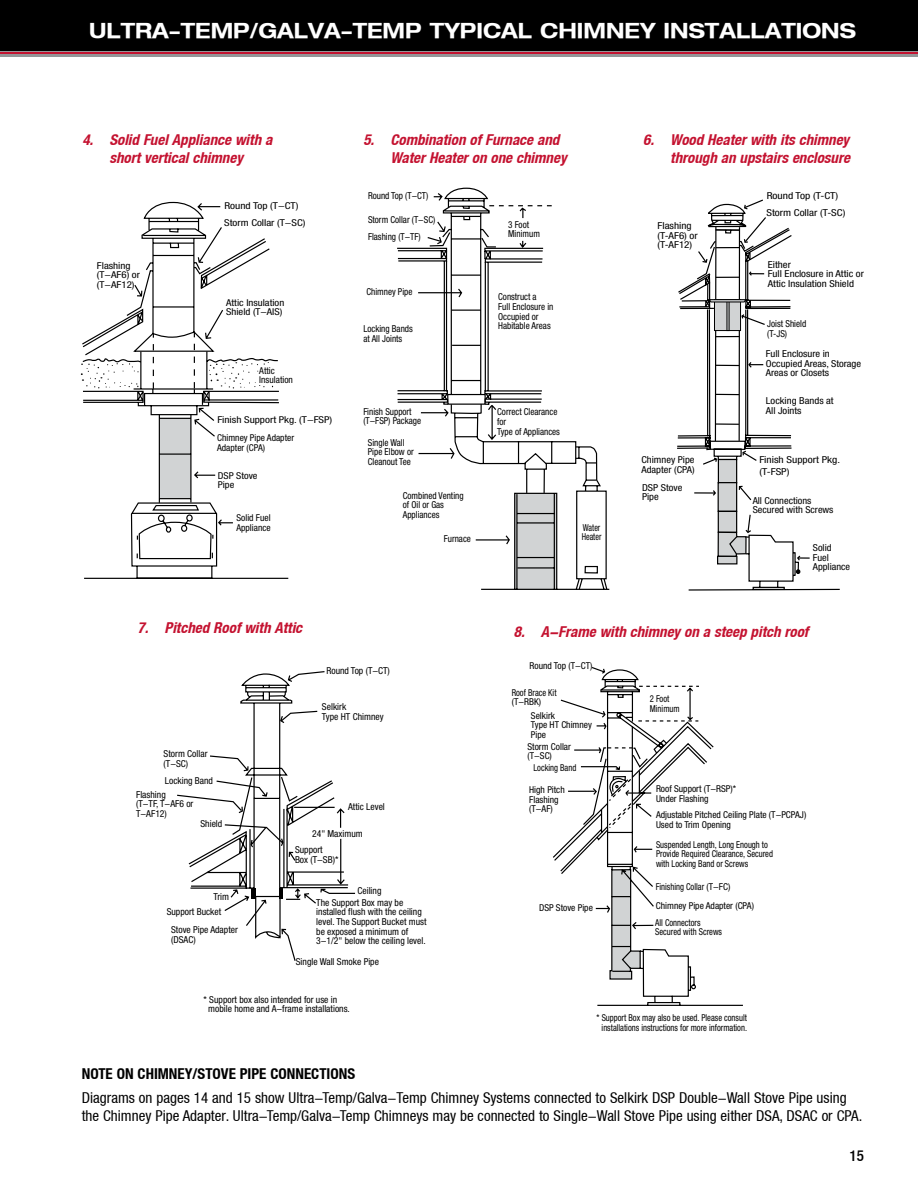
<style>
.page{position:relative;width:918px;height:1188px;background:#fff}
.page>*{position:absolute;margin:0;border:0;box-sizing:border-box;transform-origin:0 0}
.t1{font:700 expanded 21px "Helvetica Neue LT";color:#fff;scale:.95 1}
.t2{font:condensed 15px/18px "Helvetica Neue LT";color:#000}
.t3{font:italic 700 condensed 15px/18px "Helvetica Neue LT";color:#c41230;text-align:right}
.t4{font:700 condensed 15px "Helvetica Neue LT";color:#000}
.t5{font:500 condensed 15px "Helvetica Neue LT";color:#000}
.t6{font:condensed 9.6px/9.6px "Helvetica Neue LT";color:#000}
.t7{font:condensed 9.6px/9.6px "Helvetica Neue LT";color:#000;scale:.95 1}
.t8{font:condensed 9.6px/9.6px "Helvetica Neue";color:#000;scale:1.1 1}
.t9{font:condensed 9.6px/9.6px "Helvetica Neue";color:#000;scale:1.13 1}
.t10{font:condensed 9.6px/17.2px "Helvetica Neue";color:#000;scale:1.18 1}
.t11{font:condensed 9.6px/9.6px "Helvetica Neue";color:#000;scale:1.08 1}
.t12{font:condensed 9.6px/9.6px "Helvetica Neue";color:#000;scale:1.15 1}
.t13{font:condensed 9.6px/11.6px "Helvetica Neue";color:#000;scale:1.17 1}
.t14{font:condensed 9.6px/9.6px "Helvetica Neue";color:#000;scale:1.11 1}
.t15{font:condensed 9.6px/9.6px "Helvetica Neue";color:#000;scale:1.07 1}
.t16{font:condensed 9.6px/9.6px "Helvetica Neue";color:#000;scale:.96 1}
.t17{font:condensed 9.6px/9.6px "Helvetica Neue LT";color:#000;scale:.85 1}
.t18{font:condensed 9.45px/9.4px "Helvetica Neue LT";color:#000}
.t19{font:condensed 9.45px/9.4px "Helvetica Neue LT";color:#000;scale:.9 1}
.t20{font:condensed 9.45px/17.1px "Helvetica Neue LT";color:#000;scale:1.18 1}
.t21{font:condensed 9.45px/9.4px "Helvetica Neue LT";color:#000;scale:1.13 1}
.t22{font:condensed 9.45px/9.4px "Helvetica Neue LT";color:#000;scale:1.15 1}
.t23{font:condensed 9.45px "Helvetica Neue LT";color:#000;scale:1.17 1}
.t24{font:condensed 9.45px/9.4px "Helvetica Neue LT";color:#000;scale:1.1 1}
</style>
<div class="page">
<div style="left:0;top:0;width:918px;height:54px;background:#000"></div>
<div style="left:0;top:51px;width:918px;height:6px;background:#c41230"></div>
<hr style="left:0;top:51px;width:918px;height:1px;background:#939598">
<hr style="left:0;top:54px;width:918px;height:3px;background:#939598">
<svg style="left:397px;top:247px;width:20px;height:156px"></svg>
<svg style="left:417px;top:192px;width:192px;height:398px"></svg>
<svg style="left:84px;top:416px;width:205px;height:163px"></svg>
<svg style="left:81px;top:202px;width:198px;height:214px"></svg>
<svg style="left:677px;top:199px;width:163px;height:392px"></svg>
<svg style="left:553px;top:699px;width:38px;height:175px"></svg>
<svg style="left:591px;top:667px;width:152px;height:339px"></svg>
<svg style="left:177px;top:671px;width:179px;height:290px"></svg>
<h1 class="t1" style="left:89px;top:17px;width:809px">ULTRA-TEMP/GALVA-TEMP TYPICAL CHIMNEY INSTALLATIONS</h1>
<h2 class="t3" style="left:82px;top:131px;width:191px;text-align:center">4. Solid Fuel Appliance with a short vertical chimney</h2>
<p class="t22" style="left:97px;top:261px;width:39px">Flashing (T-AF6) or (T-AF12)</p>
<p class="t20" style="left:224px;top:197px;width:70px">Round Top (T-CT)<br>Storm Collar (T-SC)</p>
<p class="t21" style="left:226px;top:298px;width:53px">Attic Insulation<br>Shield (T-AIS)</p>
<p class="t18" style="left:259px;top:365px;width:35px">Attic<br>Insulation</p>
<p class="t23" style="left:217px;top:414px;width:100px">Finish Support Pkg. (T-FSP)</p>
<p class="t18" style="left:217px;top:433px;width:78px">Chimney Pipe Adapter<br>Adapter (CPA)</p>
<p class="t24" style="left:218px;top:471px;width:38px">DSP Stove<br>Pipe</p>
<p class="t18" style="left:236px;top:513px;width:36px">Solid Fuel<br>Appliance</p>
<h2 class="t3" style="left:390px;top:130px;width:178px;text-align:left;text-indent:-27px">5. Combination of Furnace and<br>Water Heater on one chimney</h2>
<p class="t7" style="left:368px;top:191px;width:65px">Round Top (T-CT)</p>
<p class="t7" style="left:368px;top:211px;width:72px;line-height:17px">Storm Collar (T-SC)<br>Flashing (T-TF)</p>
<p class="t7" style="left:366px;top:287px;width:50px">Chimney Pipe</p>
<p class="t7" style="left:363px;top:324px;width:54px">Locking Bands at All Joints</p>
<p class="t7" style="left:508px;top:219px;width:35px">3 Foot<br>Minimum</p>
<p class="t7" style="left:498px;top:292px;width:60px">Construct a<br>Full Enclosure in<br>Occupied or<br>Habitable Areas</p>
<p class="t7" style="left:363px;top:407px;width:62px">Finish Support (T-FSP) Package</p>
<p class="t7" style="left:368px;top:438px;width:50px">Single Wall<br>Pipe Elbow or<br>Cleanout Tee</p>
<p class="t7" style="left:403px;top:490px;width:65px">Combined Venting of Oil or Gas<br>Appliances</p>
<p class="t7" style="left:444px;top:534px;width:30px">Furnace</p>
<p class="t17" style="left:582px;top:522px;width:25px">Water<br>Heater</p>
<p class="t7" style="left:497px;top:407px;width:68px">Correct Clearance for<br>Type of Appliances</p>
<h2 class="t3" style="left:643px;top:130px;width:208px">6. Wood Heater with its chimney through an upstairs enclosure</h2>
<p class="t12" style="left:658px;top:221px;width:37px">Flashing (T-AF6) or (T-AF12)</p>
<p class="t8" style="left:641px;top:455px;width:50px">Chimney Pipe<br>Adapter (CPA)</p>
<p class="t8" style="left:642px;top:483px;width:38px">DSP Stove<br>Pipe</p>
<p class="t10" style="left:766px;top:187px;width:68px">Round Top (T-CT)<br>Storm Collar (T-SC)</p>
<p class="t9" style="left:768px;top:259px;width:87px">Either<br>Full Enclosure in Attic or<br>Attic Insulation Shield</p>
<p class="t16" style="left:767px;top:319px;width:42px">Joist Shield (T-JS)</p>
<p class="t8" style="left:766px;top:349px;width:88px">Full Enclosure in<br>Occupied Areas, Storage<br>Areas or Closets</p>
<p class="t14" style="left:766px;top:396px;width:63px">Locking Bands at<br>All Joints</p>
<p class="t13" style="left:759px;top:454px;width:70px">Finish Support Pkg. (T-FSP)</p>
<p class="t11" style="left:753px;top:496px;width:76px">All Connections<br>Secured with Screws</p>
<p class="t15" style="left:813px;top:543px;width:36px">Solid<br>Fuel<br>Appliance</p>
<h2 class="t3" style="left:138px;top:619px;width:166px">7. Pitched Roof with Attic</h2>
<h2 class="t3" style="left:514px;top:623px;width:296px">8. A-Frame with chimney on a steep pitch roof</h2>
<p class="t6" style="left:326px;top:666px;width:65px">Round Top (T-CT)</p>
<p class="t6" style="left:322px;top:702px;width:63px">Selkirk<br>Type HT Chimney</p>
<p class="t6" style="left:164px;top:749px;width:45px">Storm Collar (T-SC)</p>
<p class="t6" style="left:136px;top:773px;width:79px;line-height:13.8px;text-indent:29px">Locking Band<br>Flashing</p>
<p class="t6" style="left:136px;top:799px;width:59px">(T-TF, T-AF6 or<br>T-AF12)</p>
<p class="t6" style="left:201px;top:819px;width:23px">Shield</p>
<p class="t6" style="left:348px;top:802px;width:38px">Attic Level</p>
<p class="t6" style="left:295px;top:826px;width:69px;line-height:15.8px;text-indent:17px">24" Maximum<br>Support</p>
<p class="t6" style="left:295px;top:855px;width:45px">Box (T-SB)*</p>
<p class="t6" style="left:316px;top:884px;width:89px;line-height:12.1px;text-indent:41px">Ceiling<br>The Support Box may be</p>
<p class="t6" style="left:316px;top:907px;width:112px">installed flush with the ceiling level. The Support Bucket must be exposed a minimum of<br>3-1/2" below the ceiling level.</p>
<p class="t6" style="left:296px;top:957px;width:85px">Single Wall Smoke Pipe</p>
<p class="t6" style="left:208px;top:995px;width:143px;text-indent:-5px">* Support box also intended for use in mobile home and A-frame installations.</p>
<p class="t6" style="left:167px;top:889px;width:64px;line-height:15.1px;text-indent:47px">Trim<br>Support Bucket</p>
<p class="t6" style="left:171px;top:925px;width:68px">Stove Pipe Adapter (DSAC)</p>
<p class="t18" style="left:530px;top:661px;width:64px">Round Top (T-CT)</p>
<p class="t19" style="left:512px;top:687px;width:51px">Roof Brace Kit (T-RBK)</p>
<p class="t18" style="left:531px;top:710px;width:63px">Selkirk<br>Type HT Chimney<br>Pipe</p>
<p class="t18" style="left:528px;top:741px;width:45px">Storm Collar (T-SC)</p>
<p class="t18" style="left:529px;top:785px;width:37px">High Pitch<br>Flashing (T-AF)</p>
<p class="t18" style="left:656px;top:784px;width:82px">Roof Support (T-RSP)*<br>Under Flashing</p>
<p class="t18" style="left:656px;top:810px;width:152px">Adjustable Pitched Ceiling Plate (T-PCPAJ)<br>Used to Trim Opening</p>
<p class="t19" style="left:656px;top:840px;width:132px">Suspended Length, Long Enough to<br>Provide Required Clearance, Secured with Locking Band or Screws</p>
<p class="t19" style="left:650px;top:694px;width:35px">2 Foot<br>Minimum</p>
<p class="t19" style="left:533px;top:763px;width:49px">Locking Band</p>
<p class="t18" style="left:539px;top:903px;width:55px">DSP Stove Pipe</p>
<p class="t19" style="left:656px;top:882px;width:84px">Finishing Collar (T-FC)</p>
<p class="t18" style="left:656px;top:901px;width:100px">Chimney Pipe Adapter (CPA)</p>
<p class="t19" style="left:655px;top:918px;width:76px">All Connectors<br>Secured with Screws</p>
<p class="t19" style="left:597px;top:1013px;width:169px;text-align:center">* Support Box may also be used. Please consult installations instructions for more information.</p>
<h2 class="t4" style="left:82px;top:1065px;width:275px">NOTE ON CHIMNEY/STOVE PIPE CONNECTIONS</h2>
<p class="t2" style="left:82px;top:1089px;width:780px">Diagrams on pages 14 and 15 show Ultra-Temp/Galva‑Temp Chimney Systems connected to Selkirk DSP Double-Wall Stove Pipe using the Chimney Pipe Adapter. Ultra-Temp/Galva-Temp Chimneys may be connected to Single-Wall Stove Pipe using either DSA, DSAC or CPA.</p>
<h2 class="t5" style="left:850px;top:1147px;width:16px">15</h2>
</div>
